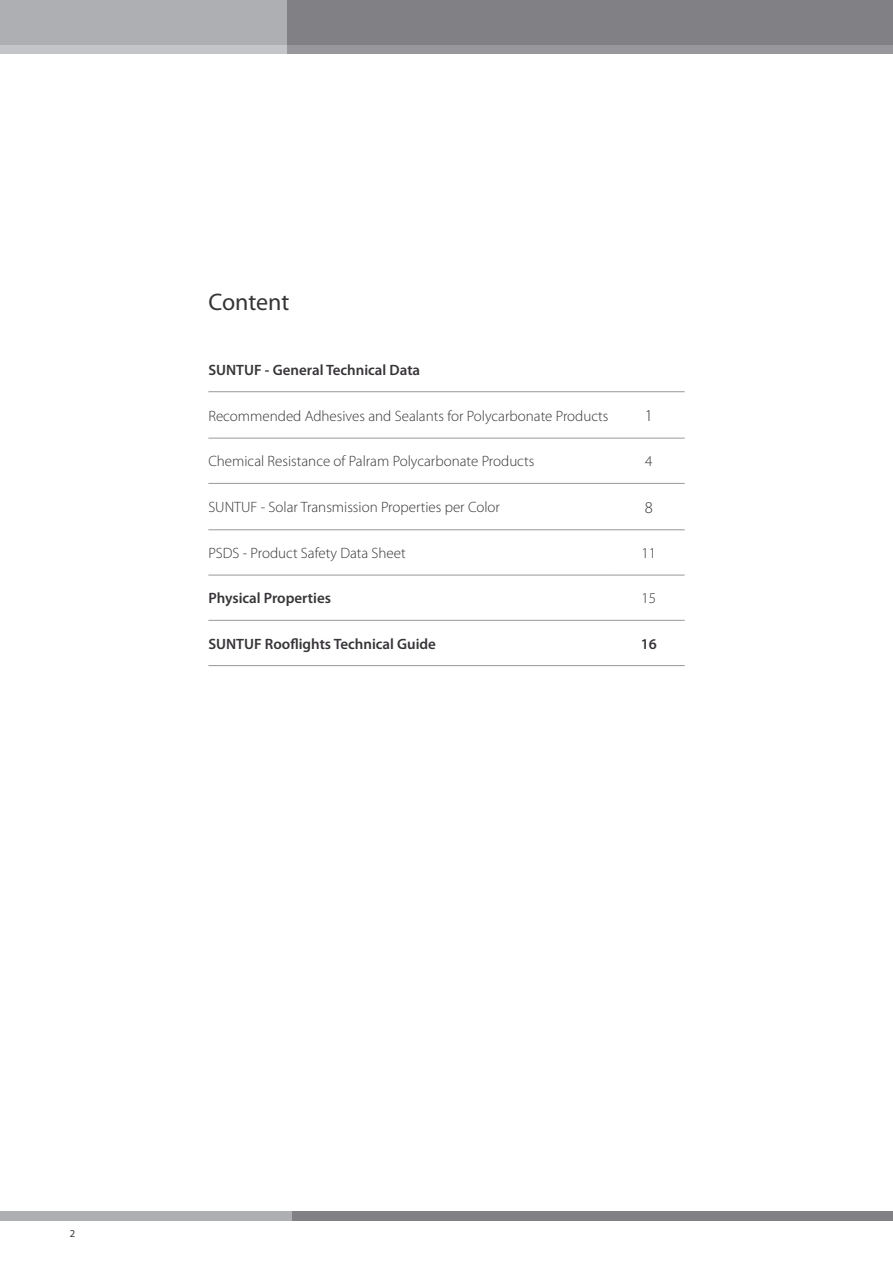
<style>
.page{position:relative;width:893px;height:1263px;background:#fff}
.page>*{position:absolute;margin:0;border:0;box-sizing:border-box;transform-origin:0 0}
.t1{font:24px "Myriad Pro";letter-spacing:-.005em;color:#373437}
.t2{font:300 16.5px "Myriad Pro";color:#373437}
.t3{font:300 15px "Myriad Pro";color:#373437}
.t4{font:600 15px "Myriad Pro";color:#373437}
.t5{font:10.5px "Myriad Pro";color:#373437}
</style>
<div class="page">
<div style="left:286px;top:1212px;width:607px;height:9px;background:#818084"></div>
<div style="left:0;top:1212px;width:286px;height:9px;background:#aeafb2"></div>
<div style="left:286px;top:0;width:607px;height:54px;background:#818084"></div>
<div style="left:286px;top:45px;width:607px;height:9px;background:#98989c"></div>
<div style="left:0;top:0;width:286px;height:54px;background:#aeafb2"></div>
<div style="left:0;top:45px;width:286px;height:9px;background:#c3c5c8"></div>
<div style="left:0;top:1211px;width:293px;height:9px;background:#aeafb2"></div>
<div style="left:293px;top:1211px;width:600px;height:9px;background:#818084"></div>
<hr style="left:208px;top:391px;width:405px;height:1px;background:#98989c">
<hr style="left:613px;top:391px;width:72px;height:1px;background:#98989c">
<hr style="left:208px;top:438px;width:405px;height:1px;background:#98989c">
<hr style="left:613px;top:438px;width:72px;height:1px;background:#98989c">
<hr style="left:208px;top:483px;width:405px;height:1px;background:#98989c">
<hr style="left:613px;top:483px;width:72px;height:1px;background:#98989c">
<hr style="left:208px;top:529px;width:405px;height:1px;background:#98989c">
<hr style="left:613px;top:529px;width:72px;height:1px;background:#98989c">
<hr style="left:208px;top:575px;width:405px;height:1px;background:#98989c">
<hr style="left:613px;top:575px;width:72px;height:1px;background:#98989c">
<hr style="left:208px;top:620px;width:405px;height:1px;background:#98989c">
<hr style="left:613px;top:620px;width:72px;height:1px;background:#98989c">
<hr style="left:208px;top:665px;width:405px;height:1px;background:#98989c">
<hr style="left:613px;top:665px;width:72px;height:1px;background:#98989c">
<h1 class="t1" style="left:208px;top:289px;width:83px">Content</h1>
<p class="t4" style="left:208px;top:361px;width:213px">SUNTUF - General Technical Data</p>
<p class="t3" style="left:208px;top:407px;width:402px">Recommended Adhesives and Sealants for Polycarbonate Products</p>
<p class="t2" style="left:645px;top:406px;width:10px">1</p>
<p class="t3" style="left:208px;top:453px;width:328px">Chemical Resistance of Palram Polycarbonate Products</p>
<p class="t3" style="left:645px;top:453px;width:9px">4</p>
<p class="t3" style="left:208px;top:499px;width:293px">SUNTUF - Solar Transmission Properties per Color</p>
<p class="t2" style="left:645px;top:498px;width:10px">8</p>
<p class="t3" style="left:208px;top:545px;width:199px">PSDS - Product Safety Data Sheet</p>
<p class="t3" style="left:641px;top:545px;width:16px">11</p>
<p class="t4" style="left:208px;top:590px;width:124px">Physical Properties</p>
<p class="t3" style="left:641px;top:590px;width:16px">15</p>
<p class="t4" style="left:208px;top:635px;width:229px">SUNTUF Rooflights Technical Guide</p>
<p class="t4" style="left:641px;top:635px;width:18px">16</p>
<p class="t5" style="left:70px;top:1228px;width:7px">2</p>
</div>
